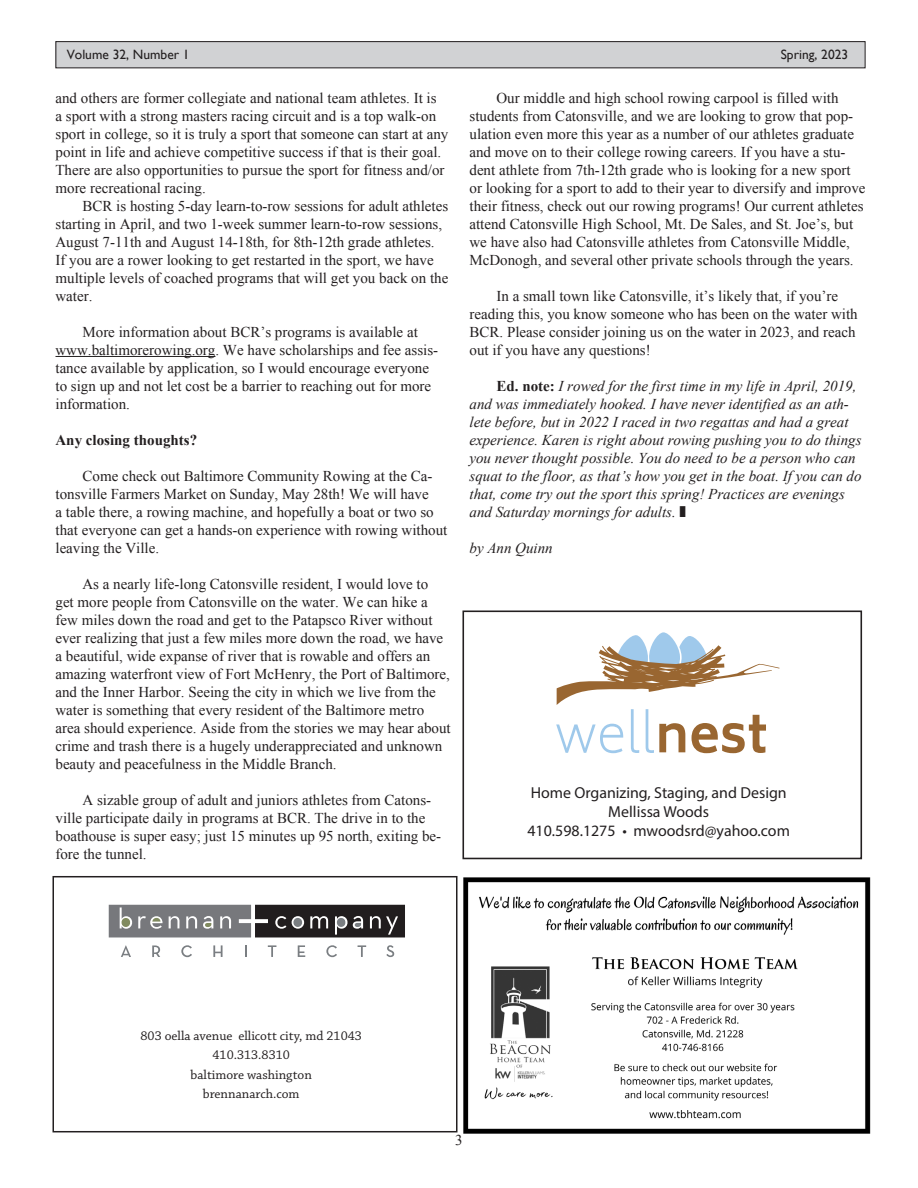
<style>
.page{position:relative;width:918px;height:1188px;background:#fff}
.page>*{position:absolute;margin:0;border:0;box-sizing:border-box;transform-origin:0 0}
.t1{font:200 51px "Biryani";color:#9fc9eb}
.t2{font:15.9px "Myriad Pro";color:#231f20}
.t3{font:15px/18px "Times New Roman";color:#231f20}
.t4{font:italic 15px/18px "Times New Roman";color:#231f20}
.t5{font:700 15px "Times New Roman";color:#231f20}
.t6{font:13.5px "Chaparral Pro";color:#231f20}
.t7{font:13.5px "Gill Sans";color:#231f20}
.s1{font-weight:700;font-style:normal}
.s2{font-weight:700;color:#996631}
</style>
<div class="page">
<div style="left:56px;top:42px;width:809px;height:26px;background:#d1d2d4"></div>
<div style="left:56px;top:41px;width:810px;height:27px;border:1px solid #231f20"></div>
<img style="left:455px;top:877px;width:416px;height:257px">
<hr style="left:56px;top:356px;width:159px;height:1px;background:#231f20">
<div style="left:52px;top:876px;width:406px;height:256px;border:2px solid #231f20"></div>
<svg style="left:109px;top:905px;width:296px;height:32px"></svg>
<svg style="left:121px;top:945px;width:10px;height:12px"></svg>
<svg style="left:152px;top:945px;width:8px;height:12px"></svg>
<svg style="left:181px;top:945px;width:11px;height:12px"></svg>
<svg style="left:213px;top:945px;width:10px;height:12px"></svg>
<svg style="left:245px;top:945px;width:1px;height:12px"></svg>
<svg style="left:268px;top:945px;width:8px;height:12px"></svg>
<svg style="left:298px;top:945px;width:7px;height:12px"></svg>
<svg style="left:326px;top:945px;width:11px;height:12px"></svg>
<svg style="left:358px;top:945px;width:8px;height:12px"></svg>
<svg style="left:386px;top:945px;width:8px;height:12px"></svg>
<div style="left:462px;top:610px;width:400px;height:249px;border:2px solid #231f20"></div>
<svg style="left:557px;top:632px;width:223px;height:73px"></svg>
<p class="t7" style="left:67px;top:47px;width:124px">Volume 32, Number 1</p>
<p class="t7" style="left:781px;top:47px;width:69px">Spring, 2023</p>
<p class="t3" style="left:56px;top:89px;width:394px">and others are former collegiate and national team athletes. It is<br>a sport with a strong masters racing circuit and is a top walk-on sport in college, so it is truly a sport that someone can start at any point in life and achieve competitive success if that is their goal.<br>There are also opportunities to pursue the sport for fitness and/or more recreational racing.</p>
<p class="t3" style="left:56px;top:197px;width:394px;text-indent:27px">BCR is hosting 5-day learn-to-row sessions for adult athletes starting in April, and two 1-week summer learn-to-row sessions, August 7-11th and August 14-18th, for 8th-12th grade athletes.<br>If you are a rower looking to get restarted in the sport, we have multiple levels of coached programs that will get you back on the water.</p>
<p class="t3" style="left:56px;top:323px;width:384px;text-indent:27px">More information about BCR’s programs is available at www.baltimorerowing.org. We have scholarships and fee assis&shy;tance available by application, so I would encourage everyone to sign up and not let cost be a barrier to reaching out for more information.</p>
<p class="t5" style="left:56px;top:429px;width:143px">Any closing thoughts?</p>
<p class="t3" style="left:56px;top:467px;width:393px;text-indent:27px">Come check out Baltimore Community Rowing at the Ca&shy;tonsville Farmers Market on Sunday, May 28th! We will have<br>a table there, a rowing machine, and hopefully a boat or two so that everyone can get a hands-on experience with rowing without leaving the Ville.</p>
<p class="t3" style="left:56px;top:575px;width:397px;text-indent:27px">As a nearly life-long Catonsville resident, I would love to<br>get more people from Catonsville on the water. We can hike a few miles down the road and get to the Patapsco River without ever realizing that just a few miles more down the road, we have a beautiful, wide expanse of river that is rowable and offers an amazing waterfront view of Fort McHenry, the Port of Baltimore, and the Inner Harbor. Seeing the city in which we live from the water is something that every resident of the Baltimore metro area should experience. Aside from the stories we may hear about crime and trash there is a hugely underappreciated and unknown beauty and peacefulness in the Middle Branch.</p>
<p class="t3" style="left:56px;top:791px;width:387px;text-indent:27px">A sizable group of adult and juniors athletes from Catons&shy;ville participate daily in programs at BCR. The drive in to the boathouse is super easy; just 15 minutes up 95 north, exiting be&shy;fore the tunnel.</p>
<p class="t3" style="left:470px;top:89px;width:397px;text-indent:27px">Our middle and high school rowing carpool is filled with students from Catonsville, and we are looking to grow that pop&shy;ulation even more this year as a number of our athletes graduate and move on to their college rowing careers. If you have a stu&shy;dent athlete from 7th-12th grade who is looking for a new sport or looking for a sport to add to their year to diversify and improve their fitness, check out our rowing programs! Our current athletes attend Catonsville High School, Mt. De Sales, and St. Joe’s, but we have also had Catonsville athletes from Catonsville Middle, McDonogh, and several other private schools through the years.</p>
<p class="t3" style="left:470px;top:287px;width:390px;text-indent:27px">In a small town like Catonsville, it’s likely that, if you’re reading this, you know someone who has been on the water with BCR. Please consider joining us on the water in 2023, and reach out if you have any questions!</p>
<p class="t4" style="left:470px;top:376px;width:394px;text-indent:27px"><span class="s1">Ed. note:</span> I rowed for the first time in my life in April, 2019, and was immediately hooked. I have never identified as an ath&shy;lete before, but in 2022 I raced in two regattas and had a great experience. Karen is right about rowing pushing you to do things you never thought possible. You do need to be a person who can squat to the floor, as that’s how you get in the boat. If you can do that, come try out the sport this spring! Practices are evenings and Saturday mornings for adults.</p>
<p class="t4" style="left:470px;top:538px;width:85px">by Ann Quinn</p>
<p class="t1" style="left:555px;top:705px;width:214px">well<span class="s2">nest</span></p>
<p class="t2" style="left:531px;top:783px;width:257px">Home Organizing, Staging, and Design</p>
<p class="t2" style="left:608px;top:802px;width:102px">Mellissa Woods</p>
<p class="t2" style="left:527px;top:821px;width:264px">410.598.1275 • mwoodsrd@yahoo.com</p>
<p class="t6" style="left:141px;top:1028px;width:223px">803 oella avenue ellicott city, md 21043</p>
<p class="t6" style="left:213px;top:1047px;width:79px">410.313.8310</p>
<p class="t6" style="left:191px;top:1067px;width:123px">baltimore washington</p>
<p class="t6" style="left:203px;top:1086px;width:98px">brennanarch.com</p>
<p class="t3" style="left:455px;top:1131px;width:9px">3</p>
</div>
